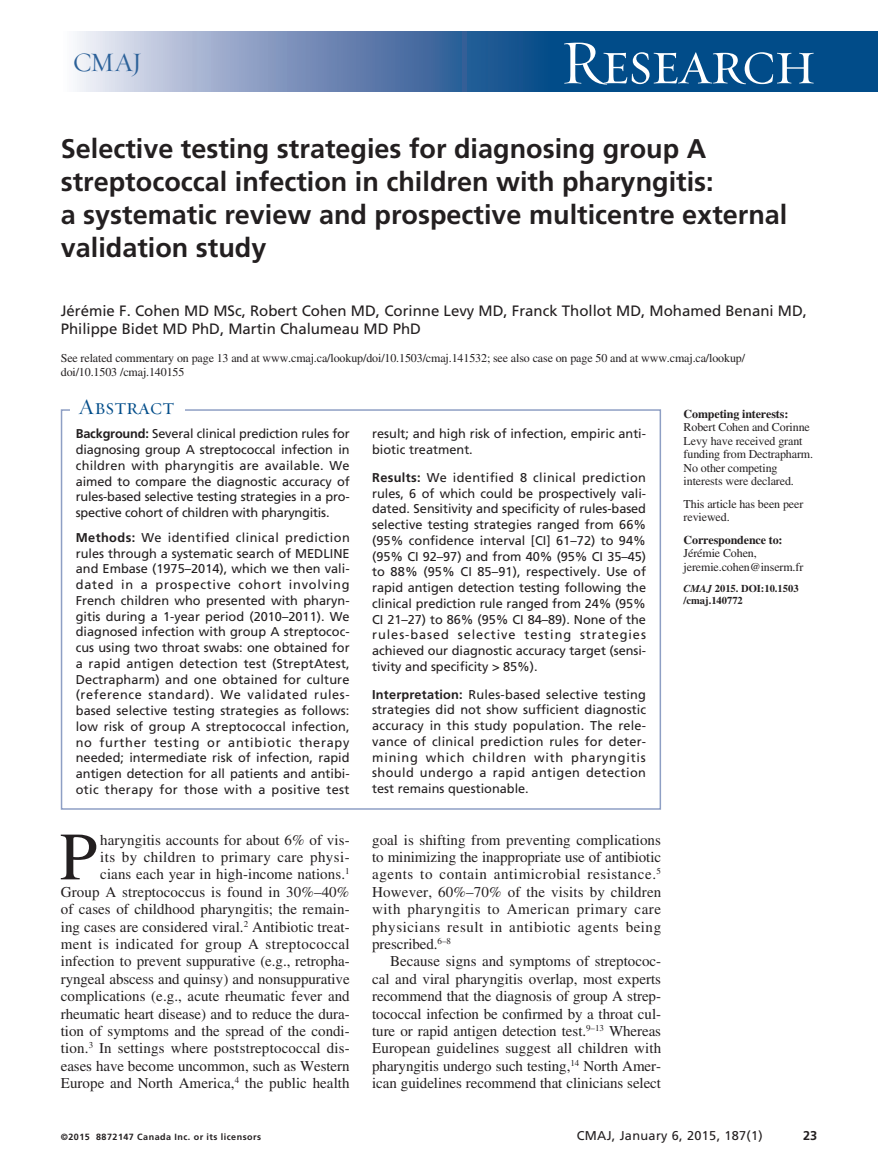
<style>
.page{position:relative;width:878px;height:1175px;background:#fff}
.page>*{position:absolute;margin:0;border:0;box-sizing:border-box;transform-origin:0 0}
.DC{font:67.5px "Times LT Std";color:#231f20}
.t1{font:63px "Requiem Display HTF Small Caps";letter-spacing:-.03em;color:#fff}
.T18{font:700 27px/33px "Frutiger LT Std";color:#231f20}
.t2{font:27px "Requiem Display HTF Roman";color:#2c6199}
.ABH{font:22.5px "Requiem Display HTF Small Caps";color:#014c89}
.DC-2{font:15px/17.4px "Times LT Std";letter-spacing:.005em;color:#231f20;text-align:justify}
.N10{font:15px/18px "Frutiger LT Std";color:#231f20}
.ABS{font:12.75px/15.8px "Frutiger LT Std";color:#231f20;text-align:justify}
.ABS-2{font:12.75px "Frutiger LT Std";letter-spacing:.025em;color:#231f20}
.t3{font:700 12.75px "Frutiger LT Std";color:#231f20}
.PJ-8_left{font:12px/13.5px "Times LT Std";letter-spacing:-.01em;color:#231f20}
.DOI{font:700 10.5px/12px "Times LT Std";color:#231f20}
.t4{font:700 9px "Frutiger LT Std";letter-spacing:.05em;color:#231f20}
.s1{font-weight:700}
.s2{font-style:italic}
</style>
<div class="page">
<div style="left:542px;top:32px;width:336px;height:60px;background:#014c89"></div>
<svg style="left:77px;top:32px;width:465px;height:60px;background:#7893ba"></svg>
<div style="left:61px;top:409px;width:600px;height:400px;border:2px solid #8e9fc4"></div>
<div style="left:70px;top:393px;width:115px;height:26px;background:#fff"></div>
<h3 class="t2" style="left:73px;top:46px;width:71px">CMAJ</h3>
<h2 class="t1" style="left:560px;top:26px;width:258px">Research</h2>
<p class="T18" style="left:61px;top:133px;width:728px">Selective testing strategies for diagnosing group A streptococcal infection in children with pharyngitis:<br>a systematic review and prospective multicentre external validation study</p>
<p class="N10" style="left:61px;top:302px;width:747px">Jérémie F. Cohen MD MSc, Robert Cohen MD, Corinne Levy MD, Franck Thollot MD, Mohamed Benani MD,<br>Philippe Bidet MD PhD, Martin Chalumeau MD PhD</p>
<p class="PJ-8_left" style="left:61px;top:351px;width:686px">See related commentary on page 13 and at www.cmaj.ca/lookup/doi/10.1503/cmaj.141532; see also case on page 50 and at www.cmaj.ca/lookup/ doi/10.1503 /cmaj.140155</p>
<p class="ABH" style="left:79px;top:394px;width:97px">Abstract</p>
<p class="ABS" style="left:76px;top:426px;width:275px"><span class="s1">Background:</span> Several clinical prediction rules for diagnosing group A streptococcal infection in children with pharyngitis are available. We aimed to compare the diagnostic accuracy of rules-based selective testing strategies in a pro&shy;spective cohort of children with pharyngitis.</p>
<p class="ABS" style="left:76px;top:529px;width:275px"><span class="s1">Methods:</span> We identified clinical prediction rules through a systematic search of MEDLINE and Embase (1975–2014), which we then vali&shy;dated in a prospective cohort involving French children who presented with pharyn&shy;gitis during a 1-year period (2010–2011). We diagnosed infection with group A streptococ&shy;cus using two throat swabs: one obtained for a rapid antigen detection test (StreptAtest, Dectrapharm) and one obtained for culture (reference standard). We validated rules&shy;based selective testing strategies as follows: low risk of group A streptococcal infection, no further testing or antibiotic therapy needed; intermediate risk of infection, rapid antigen detection for all patients and antibi&shy;otic therapy for those with a positive test</p>
<p class="ABS" style="left:372px;top:426px;width:275px">result; and high risk of infection, empiric anti&shy;biotic treatment.</p>
<p class="ABS" style="left:372px;top:469px;width:275px"><span class="s1">Results:</span> We identified 8 clinical prediction rules, 6 of which could be prospectively vali&shy;dated. Sensitivity and specificity of rules-based selective testing strategies ranged from 66% (95% confidence interval [CI] 61–72) to 94% (95% CI 92–97) and from 40% (95% CI 35–45) to 88% (95% CI 85–91), respectively. Use of rapid antigen detection testing following the clinical prediction rule ranged from 24% (95% CI 21–27) to 86% (95% CI 84–89). None of the rules-based selective testing strategies achieved our diagnostic accuracy target (sensi&shy;tivity and specificity &gt; 85%).</p>
<p class="ABS" style="left:372px;top:686px;width:275px"><span class="s1">Interpretation:</span> Rules-based selective testing strategies did not show sufficient diagnostic accuracy in this study population. The rele&shy;vance of clinical prediction rules for deter&shy;mining which children with pharyngitis should undergo a rapid antigen detection test remains questionable.</p>
<p class="DC-2" style="left:61px;top:830px;width:290px;text-align:right">haryngitis accounts for about 6% of vis-<br>its by children to primary care physi-<br>cians each year in high-income nations.<sup>1<br></sup>Group A streptococcus is found in 30%–40% of cases of childhood pharyngitis; the remain&shy;ing cases are considered viral.<sup>2</sup> Antibiotic treat&shy;ment is indicated for group A streptococcal infection to prevent suppurative (e.g., retropha&shy;ryngeal abscess and quinsy) and nonsuppurative complications (e.g., acute rheumatic fever and rheumatic heart disease) and to reduce the dura&shy;tion of symptoms and the spread of the condi&shy;tion.<sup>3</sup> In settings where poststreptococcal dis&shy;eases have become uncommon, such as Western Europe and North America,<sup>4</sup> the public health</p>
<p class="DC-2" style="left:372px;top:830px;width:290px">goal is shifting from preventing complications to minimizing the inappropriate use of antibiotic agents to contain antimicrobial resistance.<sup>5<br></sup>However, 60%–70% of the visits by children with pharyngitis to American primary care physicians result in antibiotic agents being prescribed.<sup>6–8</sup></p>
<p class="DC" style="left:60px;top:818px;width:39px">P</p>
<p class="DC-2" style="left:372px;top:952px;width:290px;text-indent:18px">Because signs and symptoms of streptococ&shy;cal and viral pharyngitis overlap, most experts recommend that the diagnosis of group A strep&shy;tococcal infection be confirmed by a throat cul&shy;ture or rapid antigen detection test.<sup>9–13</sup> Whereas European guidelines suggest all children with pharyngitis undergo such testing,<sup>14</sup> North Amer&shy;ican guidelines recommend that clinicians select</p>
<p class="PJ-8_left" style="left:683px;top:407px;width:131px"><span class="s1">Competing interests:<br></span>Robert Cohen and Corinne<br>Levy have received grant funding from Dectrapharm.<br>No other competing interests were declared.</p>
<p class="PJ-8_left" style="left:683px;top:497px;width:121px">This article has been peer reviewed.</p>
<p class="PJ-8_left" style="left:683px;top:533px;width:121px"><span class="s1">Correspondence to:<br></span>Jérémie Cohen, jeremie.cohen@inserm.fr</p>
<p class="DOI" style="left:683px;top:582px;width:116px"><span class="s2">CMAJ</span> 2015. DOI:10.1503 /cmaj.140772</p>
<p class="t4" style="left:61px;top:1131px;width:202px">©2015 8872147 Canada Inc. or its licensors</p>
<p class="ABS-2" style="left:576px;top:1127px;width:188px">CMAJ, January 6, 2015, 187(1)</p>
<p class="t3" style="left:803px;top:1127px;width:16px">23</p>
</div>
